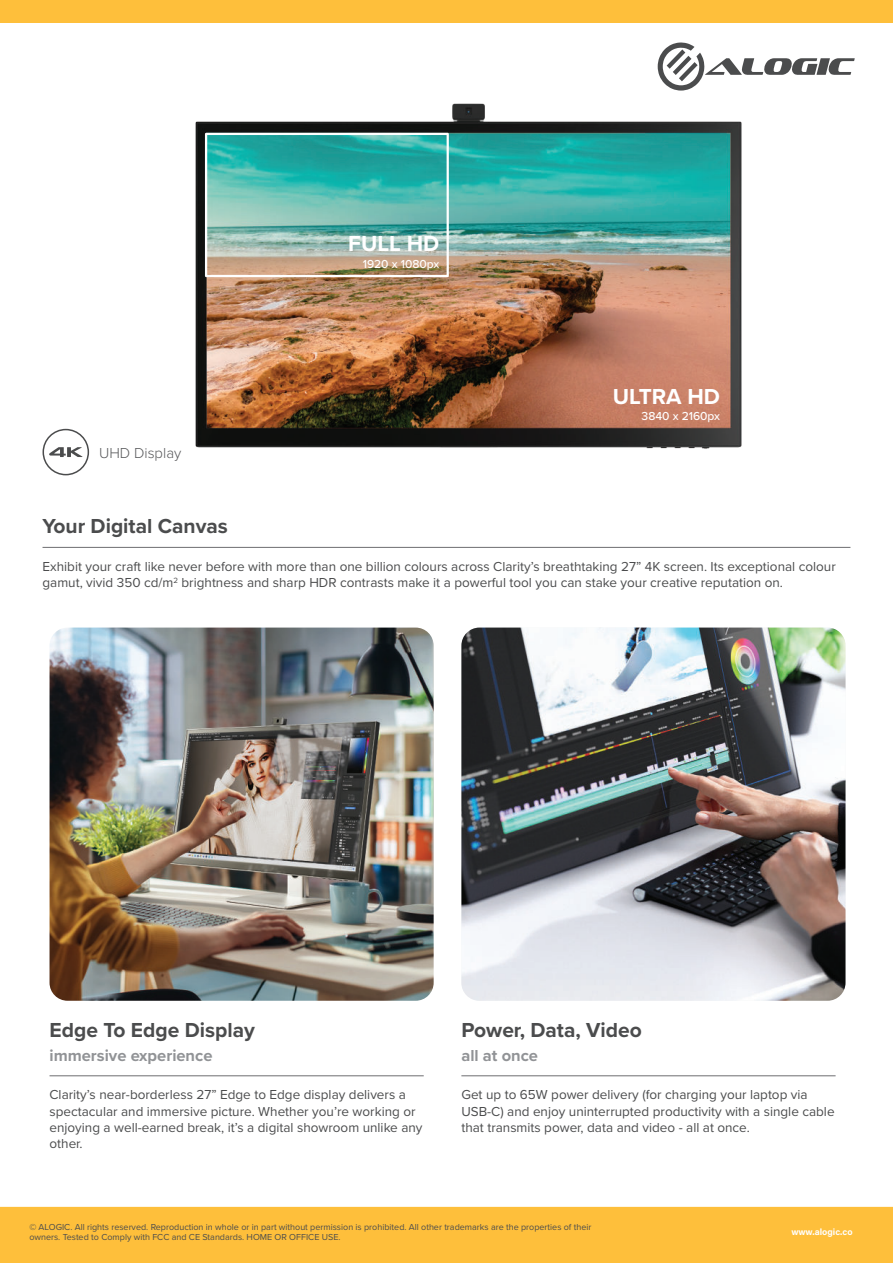
<style>
.page{position:relative;width:893px;height:1263px;background:#fff}
.page>*{position:absolute;margin:0;border:0;box-sizing:border-box;transform-origin:0 0}
.t1{font:700 22.5px "Proxima Nova";color:#fff}
.t2{font:700 21px "Proxima Nova";color:#4b4c4d}
.t3{font:700 16.5px "Proxima Nova";color:#919396}
.t4{font:300 15px "Proxima Nova";color:#57585a}
.t5{font:13.5px/16.2px "Proxima Nova";color:#4b4c4d}
.t6{font:500 12px "Proxima Nova";color:#fff}
.t7{font:9px/10.8px "Proxima Nova";color:#4b4c4d}
.t8{font:700 9px "Acumin Pro";color:#fff}
</style>
<div class="page">
<div style="left:0;top:1207px;width:893px;height:56px;background:#febf3b"></div>
<div style="left:0;top:0;width:893px;height:22px;background:#febf3b"></div>
<img style="left:195px;top:103px;width:547px;height:346px">
<hr style="left:43px;top:547px;width:807px;height:1px;background:#6d6e71">
<div style="left:43px;top:429px;width:46px;height:46px;border:2px solid #4b4c4d;border-radius:50%"></div>
<svg style="left:49px;top:447px;width:34px;height:10px"></svg>
<img style="left:461px;top:627px;width:384px;height:374px">
<img style="left:50px;top:627px;width:384px;height:374px">
<hr style="left:461px;top:1075px;width:375px;height:1px;background:#6d6e71">
<hr style="left:50px;top:1075px;width:374px;height:1px;background:#6d6e71">
<div style="left:205px;top:133px;width:244px;height:144px;border:2px solid #fff"></div>
<svg style="left:658px;top:42px;width:197px;height:49px"></svg>
<h1 class="t1" style="left:348px;top:234px;width:93px">FULL HD</h1>
<p class="t4" style="left:99px;top:447px;width:84px">UHD Display</p>
<h2 class="t2" style="left:43px;top:517px;width:187px">Your Digital Canvas</h2>
<p class="t6" style="left:363px;top:259px;width:78px">1920 x 1080px</p>
<h1 class="t1" style="left:613px;top:387px;width:109px">ULTRA HD</h1>
<p class="t6" style="left:641px;top:411px;width:80px">3840 x 2160px</p>
<p class="t5" style="left:43px;top:559px;width:795px">Exhibit your craft like never before with more than one billion colours across Clarity’s breathtaking 27” 4K screen. Its exceptional colour gamut, vivid 350 cd/m<sup>2</sup> brightness and sharp HDR contrasts make it a powerful tool you can stake your creative reputation on.</p>
<h2 class="t2" style="left:50px;top:1021px;width:207px">Edge To Edge Display</h2>
<p class="t3" style="left:50px;top:1048px;width:165px">immersive experience</p>
<p class="t5" style="left:50px;top:1087px;width:374px">Clarity’s near-borderless 27” Edge to Edge display delivers a spectacular and immersive picture. Whether you’re working or enjoying a well-earned break, it’s a digital showroom unlike any other.</p>
<h2 class="t2" style="left:461px;top:1021px;width:182px">Power, Data, Video</h2>
<p class="t3" style="left:461px;top:1048px;width:78px">all at once</p>
<p class="t5" style="left:461px;top:1087px;width:375px">Get up to 65W power delivery (for charging your laptop via<br>USB-C) and enjoy uninterrupted productivity with a single cable that transmits power, data and video - all at once.</p>
<p class="t7" style="left:29px;top:1221px;width:564px">© ALOGIC. All rights reserved. Reproduction in whole or in part without permission is prohibited. All other trademarks are the properties of their owners. Tested to Comply with FCC and CE Standards. HOME OR OFFICE USE.</p>
<p class="t8" style="left:791px;top:1228px;width:63px">www.alogic.co</p>
</div>
